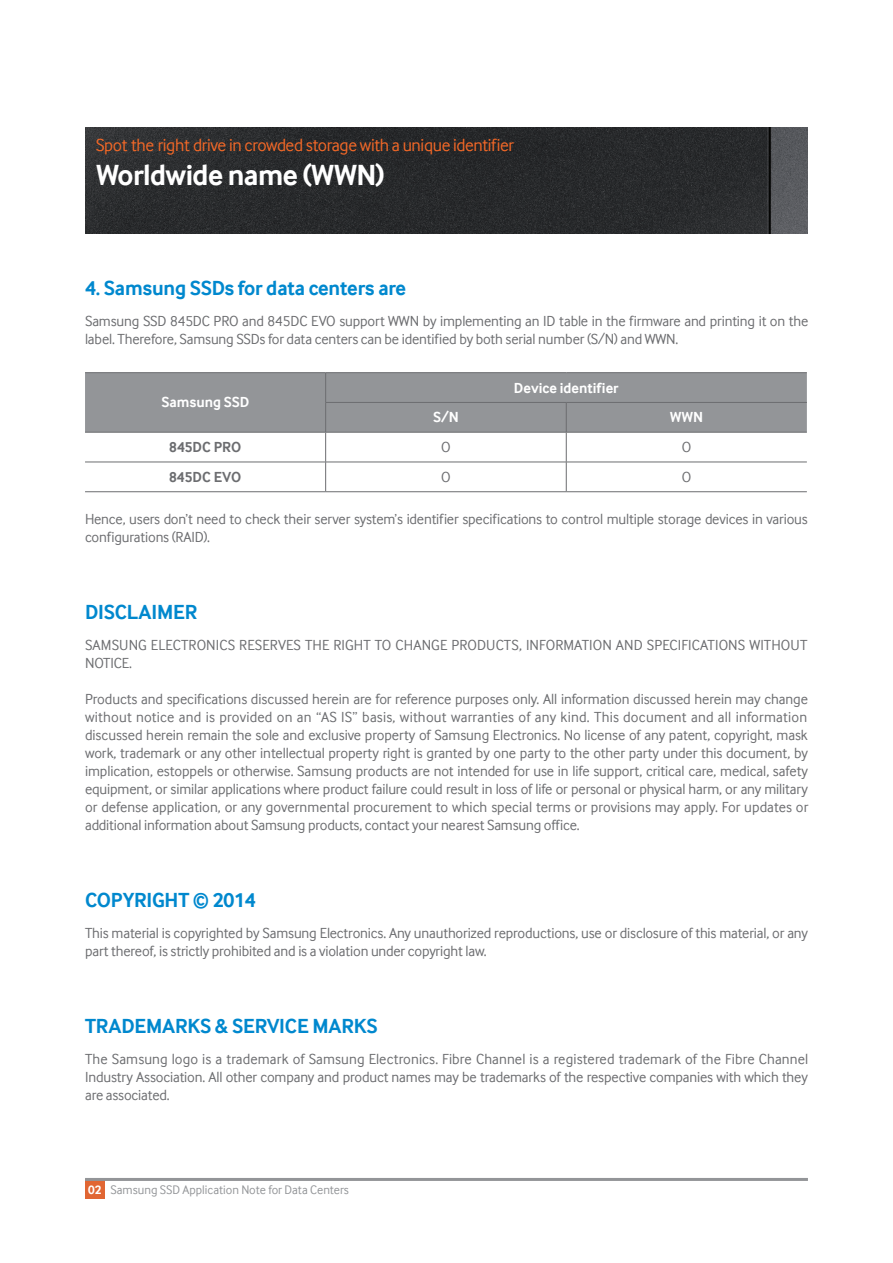
<style>
.page{position:relative;width:893px;height:1263px;background:#fff}
.page>*{position:absolute;margin:0;border:0;box-sizing:border-box;transform-origin:0 0}
.t1{font:700 30px "Samsung Inter Face";letter-spacing:-.02em;color:#fff;scale:.96 1}
.t2{font:700 21px "Samsung Inter Face";letter-spacing:-.01em;color:#0088ce;scale:.96 1}
.t3{font:18px "Samsung Inter Face";letter-spacing:-.02em;color:#f36827;scale:.96 1}
.Body_copy{font:15px/18px "Samsung Inter Face";letter-spacing:-.01em;color:#6c6d70;scale:.96 1}
.Body_copy-2{font:15px/18px "Samsung Inter Face";letter-spacing:.01em;color:#6c6d70;scale:.96 1}
.Body_copy-3{font:700 15px "Samsung Inter Face";color:#fff;scale:.96 1}
.Body_copy-4{font:700 15px "Samsung Inter Face";color:#6c6d70;scale:.96 1}
.t4{font:12.75px "Samsung Inter Face";color:#939598;scale:.96 1}
.s1{font-weight:700;color:#fff}
</style>
<div class="page">
<div style="left:85px;top:1179px;width:19px;height:19px;background:#e16633"></div>
<hr style="left:85px;top:1178px;width:723px;height:3px;background:#939598">
<hr style="left:85px;top:372px;width:241px;height:1px;background:#6c6d70">
<hr style="left:326px;top:372px;width:240px;height:1px;background:#6c6d70">
<hr style="left:566px;top:372px;width:241px;height:1px;background:#6c6d70">
<hr style="left:85px;top:432px;width:241px;height:1px;background:#6c6d70">
<hr style="left:326px;top:432px;width:240px;height:1px;background:#6c6d70">
<hr style="left:325px;top:432px;width:1px;height:30px;background:#6c6d70">
<hr style="left:566px;top:432px;width:241px;height:1px;background:#6c6d70">
<hr style="left:566px;top:432px;width:1px;height:30px;background:#6c6d70">
<hr style="left:85px;top:462px;width:241px;height:1px;background:#6c6d70">
<hr style="left:326px;top:462px;width:240px;height:1px;background:#6c6d70">
<svg style="left:325px;top:462px;width:1px;height:29px"></svg>
<hr style="left:566px;top:462px;width:241px;height:1px;background:#6c6d70">
<svg style="left:566px;top:462px;width:1px;height:29px"></svg>
<hr style="left:85px;top:491px;width:241px;height:1px;background:#6c6d70">
<hr style="left:326px;top:491px;width:240px;height:1px;background:#6c6d70">
<hr style="left:566px;top:491px;width:241px;height:1px;background:#6c6d70">
<div style="left:85px;top:373px;width:722px;height:59px;background:#939598"></div>
<hr style="left:325px;top:402px;width:241px;height:1px;background:#6c6d70">
<hr style="left:566px;top:402px;width:241px;height:1px;background:#6c6d70">
<img style="left:85px;top:128px;width:723px;height:106px">
<p class="t3" style="left:96px;top:135px;width:437px">Spot the right drive in crowded storage with a unique identifier</p>
<p class="t1" style="left:97px;top:157px;width:302px">Worldwide name (WWN)</p>
<p class="t2" style="left:85px;top:276px;width:336px">4. Samsung SSDs for data centers are</p>
<p class="Body_copy" style="left:85px;top:312px;width:755px">Samsung SSD 845DC PRO and 845DC EVO support WWN by implementing an ID table in the firmware and printing it on the label. Therefore, Samsung SSDs for data centers can be identified by both serial number (S/N) and WWN.</p>
<p class="Body_copy-3" style="left:161px;top:394px;width:93px">Samsung SSD</p>
<p class="Body_copy-3" style="left:514px;top:379px;width:110px">Device identifier</p>
<p class="Body_copy-3" style="left:433px;top:408px;width:28px">S/N</p>
<p class="Body_copy-3" style="left:670px;top:408px;width:36px">WWN</p>
<p class="Body_copy-4" style="left:169px;top:438px;width:77px">845DC PRO</p>
<p class="Body_copy" style="left:441px;top:438px;width:11px">O</p>
<p class="Body_copy" style="left:682px;top:438px;width:11px">O</p>
<p class="Body_copy-4" style="left:169px;top:468px;width:77px">845DC EVO</p>
<p class="Body_copy" style="left:441px;top:468px;width:11px">O</p>
<p class="Body_copy" style="left:682px;top:468px;width:11px">O</p>
<p class="Body_copy" style="left:85px;top:510px;width:754px">Hence, users don’t need to check their server system’s identifier specifications to control multiple storage devices in various configurations (RAID).</p>
<p class="t2" style="left:85px;top:600px;width:118px">DISCLAIMER</p>
<p class="Body_copy-2" style="left:85px;top:636px;width:754px">SAMSUNG ELECTRONICS RESERVES THE RIGHT TO CHANGE PRODUCTS, INFORMATION AND SPECIFICATIONS WITHOUT<br>NOTICE.</p>
<p class="Body_copy" style="left:85px;top:690px;width:755px;text-align:justify">Products and specifications discussed herein are for reference purposes only. All information discussed herein may change without notice and is provided on an “AS IS” basis, without warranties of any kind. This document and all information discussed herein remain the sole and exclusive property of Samsung Electronics. No license of any patent, copyright, mask work, trademark or any other intellectual property right is granted by one party to the other party under this document, by implication, estoppels or otherwise. Samsung products are not intended for use in life support, critical care, medical, safety equipment, or similar applications where product failure could result in loss of life or personal or physical harm, or any military or defense application, or any governmental procurement to which special terms or provisions may apply. For updates or additional information about Samsung products, contact your nearest Samsung office.</p>
<p class="t2" style="left:85px;top:888px;width:179px">COPYRIGHT © 2014</p>
<p class="Body_copy" style="left:85px;top:924px;width:754px">This material is copyrighted by Samsung Electronics. Any unauthorized reproductions, use or disclosure of this material, or any part thereof, is strictly prohibited and is a violation under copyright law.</p>
<p class="t2" style="left:85px;top:1014px;width:306px">TRADEMARKS &amp; SERVICE MARKS</p>
<p class="Body_copy" style="left:85px;top:1050px;width:755px;text-align:justify">The Samsung logo is a trademark of Samsung Electronics. Fibre Channel is a registered trademark of the Fibre Channel Industry Association. All other company and product names may be trademarks of the respective companies with which they are associated.</p>
<p class="t4" style="left:88px;top:1183px;width:273px"><span class="s1">02</span> Samsung SSD Application Note for Data Centers</p>
</div>
